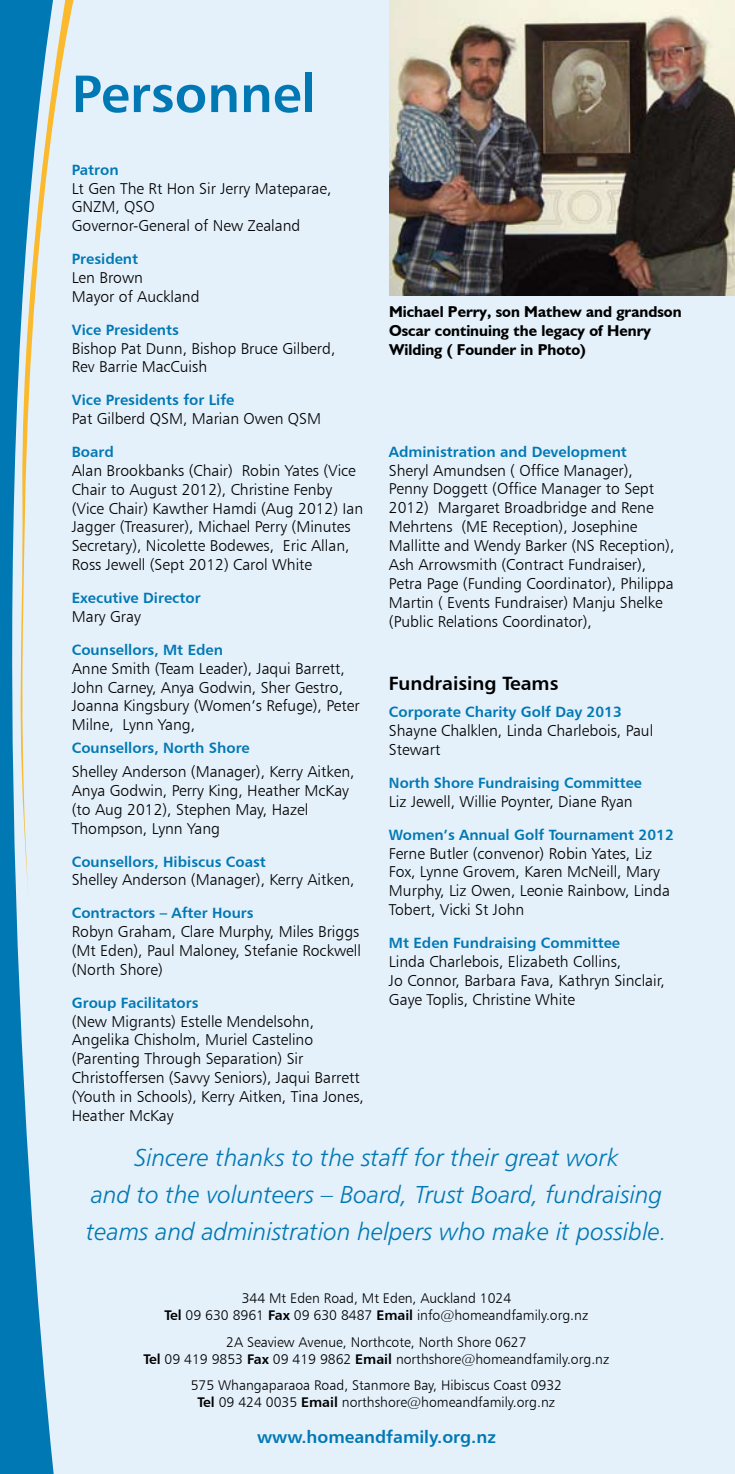
<style>
.page{position:relative;width:735px;height:1474px;background:#fff}
.page>*{position:absolute;margin:0;border:0;box-sizing:border-box;transform-origin:0 0}
.t1{font:52.5px "Humanist 777 BT Bold B";color:#0078b4}
.t2{font:24.5px/36.8px "Humanist 777 BT Light Italic B";color:#0078b4;text-align:center}
.t3{font:19.25px "Humanist 777 BT Bold B";color:#000}
.t4{font:17.5px "Humanist 777 BT Bold B";color:#0078b4}
.t5{font:15.75px/18.9px "Humanist 777 BT Light B";color:#000}
.t6{font:700 15.75px/19.2px "Humanist 521 BT";color:#000}
.t7{font:14.88px "Humanist 777 BT Bold B";color:#0078b4}
.t8{font:14px/16.8px "Humanist 777 BT Light B";color:#000;text-align:center}
.s1{font-family:"Humanist 777 BT Bold B"}
</style>
<div class="page">
<div style="left:0;top:0;width:734px;height:1473px;background:#e4f0fa"></div>
<svg style="left:0;top:0;width:54px;height:1473px;fill:#0078b4"></svg>
<svg style="left:14px;top:0;width:60px;height:899px"></svg>
<img style="left:389px;top:0;width:345px;height:295px">
<h1 class="t1" style="left:72px;top:61px;width:246px">Personnel</h1>
<p class="t7" style="left:72px;top:160px;width:48px">Patron</p>
<p class="t5" style="left:72px;top:178px;width:261px">Lt Gen The Rt Hon Sir Jerry Mateparae,<br>GNZM, QSO<br>Governor-General of New Zealand</p>
<p class="t7" style="left:72px;top:249px;width:68px">President</p>
<p class="t5" style="left:72px;top:268px;width:129px">Len Brown<br>Mayor of Auckland</p>
<p class="t7" style="left:72px;top:320px;width:109px">Vice Presidents</p>
<p class="t5" style="left:72px;top:338px;width:265px">Bishop Pat Dunn, Bishop Bruce Gilberd,<br>Rev Barrie MacCuish</p>
<p class="t7" style="left:72px;top:390px;width:164px">Vice Presidents for Life</p>
<p class="t5" style="left:72px;top:409px;width:251px">Pat Gilberd QSM, Marian Owen QSM</p>
<p class="t7" style="left:72px;top:442px;width:44px">Board</p>
<p class="t5" style="left:72px;top:460px;width:293px">Alan Brookbanks (Chair) Robin Yates (Vice Chair to August 2012), Christine Fenby (Vice Chair) Kawther Hamdi (Aug 2012) Ian Jagger (Treasurer), Michael Perry (Minutes Secretary), Nicolette Bodewes, Eric Allan, Ross Jewell (Sept 2012) Carol White</p>
<p class="t7" style="left:72px;top:588px;width:130px">Executive Director</p>
<p class="t5" style="left:72px;top:607px;width:71px">Mary Gray</p>
<p class="t7" style="left:72px;top:640px;width:153px">Counsellors, Mt Eden</p>
<p class="t5" style="left:72px;top:658px;width:289px">Anne Smith (Team Leader), Jaqui Barrett, John Carney, Anya Godwin, Sher Gestro, Joanna Kingsbury (Women’s Refuge), Peter Milne, Lynn Yang,</p>
<p class="t7" style="left:72px;top:738px;width:179px">Counsellors, North Shore</p>
<p class="t5" style="left:72px;top:762px;width:284px">Shelley Anderson (Manager), Kerry Aitken, Anya Godwin, Perry King, Heather McKay (to Aug 2012), Stephen May, Hazel Thompson, Lynn Yang</p>
<p class="t7" style="left:72px;top:852px;width:195px">Counsellors, Hibiscus Coast</p>
<p class="t5" style="left:72px;top:870px;width:284px">Shelley Anderson (Manager), Kerry Aitken,</p>
<p class="t7" style="left:72px;top:903px;width:183px">Contractors – After Hours</p>
<p class="t5" style="left:72px;top:921px;width:290px;text-align:justify">Robyn Graham, Clare Murphy, Miles Briggs (Mt Eden), Paul Maloney, Stefanie Rockwell (North Shore)</p>
<p class="t7" style="left:72px;top:993px;width:128px">Group Facilitators</p>
<p class="t5" style="left:72px;top:1011px;width:293px">(New Migrants) Estelle Mendelsohn, Angelika Chisholm, Muriel Castelino (Parenting Through Separation) Sir Christoffersen (Savvy Seniors), Jaqui Barrett (Youth in Schools), Kerry Aitken, Tina Jones, Heather McKay</p>
<p class="t6" style="left:389px;top:301px;width:294px">Michael Perry, son Mathew and grandson<br>Oscar continuing the legacy of Henry<br>Wilding ( Founder in Photo)</p>
<p class="t7" style="left:389px;top:442px;width:239px">Administration and Development</p>
<p class="t5" style="left:389px;top:460px;width:287px">Sheryl Amundsen ( Office Manager), Penny Doggett (Office Manager to Sept 2012) Margaret Broadbridge and Rene Mehrtens (ME Reception), Josephine Mallitte and Wendy Barker (NS Reception), Ash Arrowsmith (Contract Fundraiser), Petra Page (Funding Coordinator), Philippa Martin ( Events Fundraiser) Manju Shelke (Public Relations Coordinator),</p>
<p class="t3" style="left:389px;top:670px;width:171px">Fundraising Teams</p>
<p class="t7" style="left:389px;top:702px;width:234px">Corporate Charity Golf Day 2013</p>
<p class="t5" style="left:389px;top:721px;width:266px">Shayne Chalklen, Linda Charlebois, Paul<br>Stewart</p>
<p class="t7" style="left:389px;top:773px;width:254px">North Shore Fundraising Committee</p>
<p class="t5" style="left:389px;top:791px;width:245px">Liz Jewell, Willie Poynter, Diane Ryan</p>
<p class="t7" style="left:389px;top:825px;width:286px">Women’s Annual Golf Tournament 2012</p>
<p class="t5" style="left:389px;top:843px;width:282px">Ferne Butler (convenor) Robin Yates, Liz Fox, Lynne Grovem, Karen McNeill, Mary Murphy, Liz Owen, Leonie Rainbow, Linda Tobert, Vicki St John</p>
<p class="t7" style="left:389px;top:933px;width:232px">Mt Eden Fundraising Committee</p>
<p class="t5" style="left:389px;top:951px;width:277px">Linda Charlebois, Elizabeth Collins,<br>Jo Connor, Barbara Fava, Kathryn Sinclair,<br>Gaye Toplis, Christine White</p>
<h2 class="t2" style="left:86px;top:1138px;width:581px">Sincere thanks to the staff for their great work<br>and to the volunteers – Board, Trust Board, fundraising teams and administration helpers who make it possible.</h2>
<p class="t8" style="left:164px;top:1289px;width:425px">344 Mt Eden Road, Mt Eden, Auckland 1024<br><span class="s1">Tel</span> 09 630 8961 <span class="s1">Fax</span> 09 630 8487 <span class="s1">Email</span> info@homeandfamily.org.nz</p>
<p class="t8" style="left:143px;top:1333px;width:467px">2A Seaview Avenue, Northcote, North Shore 0627<br><span class="s1">Tel</span> 09 419 9853 <span class="s1">Fax</span> 09 419 9862 <span class="s1">Email</span> northshore@homeandfamily.org.nz</p>
<p class="t8" style="left:191px;top:1376px;width:372px">575 Whangaparaoa Road, Stanmore Bay, Hibiscus Coast 0932<br><span class="s1">Tel</span> 09 424 0035 <span class="s1">Email</span> northshore@homeandfamily.org.nz</p>
<p class="t4" style="left:257px;top:1425px;width:240px">www.homeandfamily.org.nz</p>
</div>
